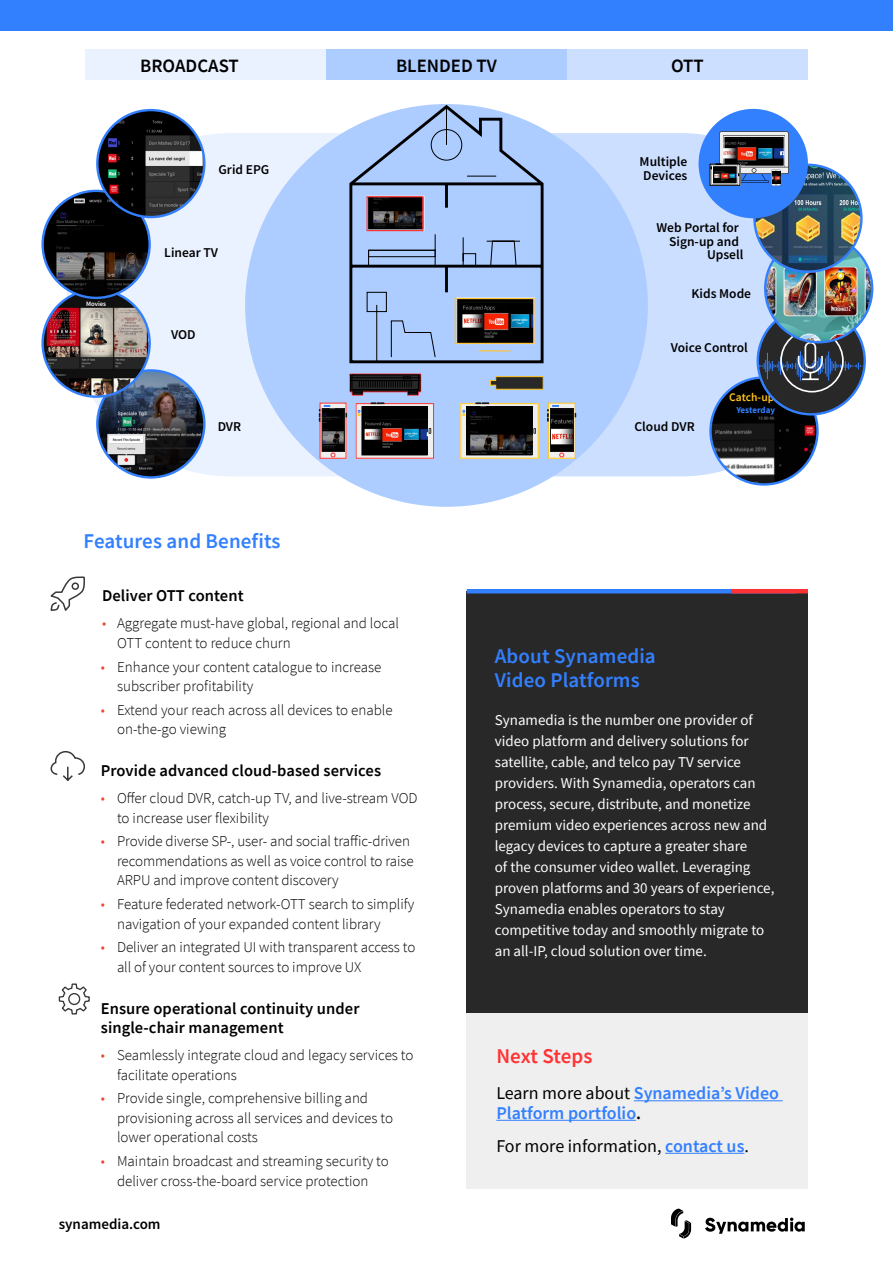
<style>
.page{position:relative;width:893px;height:1263px;background:#fff}
.page>*{position:absolute;margin:0;border:0;box-sizing:border-box;transform-origin:0 0}
.t1{font:600 21px/23.2px "Source Sans Pro";letter-spacing:.005em;color:#3380ff}
.t2{font:600 21px "Source Sans Pro";letter-spacing:-.005em;color:#f33}
.t3{font:600 18.75px "Source Sans Pro";color:#000}
.t4{font:600 18px/19.5px "Source Sans Pro";color:#3380ff}
.t5{font:18px "Source Sans Pro";color:#000}
.t6{font:600 16.5px/19.5px "Source Sans Pro";letter-spacing:.005em;color:#000}
.t7{font:300 15px/19.5px "Source Sans Pro";color:#000}
.t8{font:15px/21px "Source Sans Pro";color:#fff}
.t9{font:600 15px "Source Sans Pro";color:#000}
.t10{font:600 13.5px/13.5px "Source Sans Pro";color:#000}
.t11{font:600 11.55px "Source Sans Pro";color:#ffc41c}
.t12{font:700 9px "Source Sans Pro";letter-spacing:-.005em;color:#3380ff}
.t13{font:600 6.75px "Source Sans Pro";color:#fff}
.s1{color:#ef462e}
.s2{font-weight:400;color:#000}
.s3{color:#000}
.s4{font-weight:600;color:#3380ff}
</style>
<div class="page">
<div style="left:354px;top:133px;width:492px;height:343px;background:#ccdfff;border-radius:168px"></div>
<div style="left:66px;top:133px;width:492px;height:343px;background:#ebf2ff;border-radius:168px"></div>
<div style="left:245px;top:104px;width:403px;height:403px;background:#adccff;border-radius:50%"></div>
<img style="left:710px;top:377px;width:107px;height:107px;border-radius:53px">
<div style="left:736px;top:406px;width:39px;height:7px;background:#000"></div>
<div style="left:729px;top:392px;width:50px;height:9px;background:#000"></div>
<svg style="left:758px;top:307px;width:107px;height:107px;background:#303743"></svg>
<svg style="left:757px;top:341px;width:106px;height:40px;background:#3c485b"></svg>
<div style="left:85px;top:50px;width:241px;height:30px;background:#ebf2ff"></div>
<div style="left:326px;top:50px;width:241px;height:30px;background:#adccff"></div>
<div style="left:567px;top:50px;width:241px;height:30px;background:#ccdfff"></div>
<div style="left:467px;top:974px;width:341px;height:215px;background:#efefef"></div>
<div style="left:467px;top:591px;width:341px;height:421px;background:#282828"></div>
<div style="left:0;top:0;width:893px;height:31px;background:#3380ff"></div>
<hr style="left:634px;top:1100px;width:149px;height:1px;background:#3380ff">
<hr style="left:496px;top:1120px;width:140px;height:1px;background:#3380ff">
<hr style="left:665px;top:1153px;width:79px;height:1px;background:#3380ff">
<hr style="left:467px;top:589px;width:329px;height:4px;background:#3380ff">
<hr style="left:731px;top:589px;width:77px;height:4px;background:#f33">
<svg style="left:705px;top:1217px;width:100px;height:17px"></svg>
<svg style="left:671px;top:1208px;width:20px;height:30px"></svg>
<svg style="left:50px;top:576px;width:35px;height:35px"></svg>
<svg style="left:547px;top:402px;width:29px;height:57px;background:#7e7467"></svg>
<svg style="left:355px;top:402px;width:79px;height:57px"></svg>
<img style="left:362px;top:406px;width:66px;height:49px">
<svg style="left:319px;top:402px;width:28px;height:57px;background:#655154"></svg>
<svg style="left:460px;top:402px;width:79px;height:57px"></svg>
<img style="left:467px;top:406px;width:65px;height:49px">
<img style="left:97px;top:370px;width:107px;height:107px;border-radius:53px">
<div style="left:96px;top:369px;width:110px;height:110px;border:2px solid #3380ff;border-radius:50%"></div>
<img style="left:43px;top:294px;width:107px;height:103px">
<img style="left:43px;top:191px;width:107px;height:107px;border-radius:53px">
<div style="left:41px;top:190px;width:110px;height:109px;border:2px solid #3380ff;border-radius:50%"></div>
<img style="left:97px;top:110px;width:107px;height:107px;border-radius:53px">
<div style="left:96px;top:109px;width:110px;height:109px;border:2px solid #3380ff;border-radius:50%"></div>
<svg style="left:58px;top:983px;width:32px;height:32px"></svg>
<img style="left:765px;top:235px;width:107px;height:107px;border-radius:53px">
<img style="left:754px;top:165px;width:107px;height:107px;border-radius:53px">
<div style="left:700px;top:110px;width:107px;height:107px;background:#3380ff;border-radius:50%"></div>
<div style="left:698px;top:109px;width:110px;height:109px;border:2px solid #3380ff;border-radius:50%"></div>
<svg style="left:710px;top:131px;width:79px;height:55px"></svg>
<svg style="left:348px;top:104px;width:197px;height:260px"></svg>
<svg style="left:366px;top:106px;width:169px;height:257px"></svg>
<svg style="left:490px;top:376px;width:54px;height:14px"></svg>
<svg style="left:349px;top:373px;width:73px;height:23px;background:#3f323a"></svg>
<img style="left:101px;top:300px;width:18px;height:6px">
<svg style="left:50px;top:751px;width:35px;height:30px"></svg>
<p class="t3" style="left:140px;top:53px;width:100px">BROADCAST</p>
<p class="t3" style="left:396px;top:53px;width:102px">BLENDED TV</p>
<p class="t3" style="left:671px;top:53px;width:34px">OTT</p>
<p class="t10" style="left:218px;top:162px;width:52px">Grid EPG</p>
<p class="t13" style="left:86px;top:300px;width:22px">Movies</p>
<p class="t10" style="left:164px;top:246px;width:55px">Linear TV</p>
<p class="t10" style="left:171px;top:328px;width:26px">VOD</p>
<p class="t10" style="left:218px;top:420px;width:25px">DVR</p>
<h1 class="t1" style="left:84px;top:529px;width:199px">Features and Benefits</h1>
<p class="t6" style="left:102px;top:586px;width:143px">Deliver OTT content</p>
<p class="t7" style="left:117px;top:614px;width:283px;text-indent:-15px"><span class="s1">•</span> Aggregate must-have global, regional and local<br>OTT content to reduce churn</p>
<p class="t7" style="left:117px;top:657px;width:266px;text-indent:-16px"><span class="s1">•</span> Enhance your content catalogue to increase subscriber profitability</p>
<p class="t7" style="left:117px;top:700px;width:277px;text-indent:-16px"><span class="s1">•</span> Extend your reach across all devices to enable on-the-go viewing</p>
<p class="t6" style="left:101px;top:761px;width:282px">Provide advanced cloud-based services</p>
<p class="t7" style="left:117px;top:788px;width:302px;text-indent:-16px"><span class="s1">•</span> Offer cloud DVR, catch-up TV, and live-stream VOD to increase user flexibility</p>
<p class="t7" style="left:117px;top:832px;width:298px;text-indent:-16px"><span class="s1">•</span> Provide diverse SP-, user- and social traffic-driven recommendations as well as voice control to raise<br>ARPU and improve content discovery</p>
<p class="t7" style="left:117px;top:894px;width:299px;text-indent:-16px"><span class="s1">•</span> Feature federated network-OTT search to simplify navigation of your expanded content library</p>
<p class="t7" style="left:117px;top:938px;width:300px;text-indent:-16px"><span class="s1">•</span> Deliver an integrated UI with transparent access to all of your content sources to improve UX</p>
<p class="t6" style="left:101px;top:998px;width:260px">Ensure operational continuity under single-chair management</p>
<p class="t7" style="left:117px;top:1045px;width:298px;text-indent:-16px"><span class="s1">•</span> Seamlessly integrate cloud and legacy services to facilitate operations</p>
<p class="t7" style="left:117px;top:1089px;width:278px;text-indent:-16px"><span class="s1">•</span> Provide single, comprehensive billing and provisioning across all services and devices to lower operational costs</p>
<p class="t7" style="left:101px;top:1151px;width:289px;text-align:center"><span class="s1">•</span> Maintain broadcast and streaming security to deliver cross-the-board service protection</p>
<p class="t9" style="left:59px;top:1214px;width:103px">synamedia.com</p>
<p class="t10" style="left:640px;top:155px;width:49px">Multiple<br>Devices</p>
<p class="t10" style="left:656px;top:221px;width:84px">Web Portal for</p>
<p class="t10" style="left:669px;top:234px;width:71px">Sign-up and</p>
<p class="t10" style="left:707px;top:248px;width:38px">Upsell</p>
<p class="t10" style="left:691px;top:286px;width:61px">Kids Mode</p>
<p class="t10" style="left:671px;top:341px;width:79px">Voice Control</p>
<p class="t11" style="left:729px;top:390px;width:47px">Catch-up</p>
<p class="t10" style="left:634px;top:420px;width:62px">Cloud DVR</p>
<p class="t12" style="left:736px;top:404px;width:40px">Yesterday</p>
<h1 class="t1" style="left:495px;top:645px;width:162px">About Synamedia<br>Video Platforms</h1>
<p class="t8" style="left:495px;top:709px;width:281px">Synamedia is the number one provider of video platform and delivery solutions for satellite, cable, and telco pay TV service providers. With Synamedia, operators can process, secure, distribute, and monetize premium video experiences across new and legacy devices to capture a greater share<br>of the consumer video wallet. Leveraging proven platforms and 30 years of experience, Synamedia enables operators to stay competitive today and smoothly migrate to an all-IP, cloud solution over time.</p>
<h1 class="t2" style="left:496px;top:1042px;width:98px">Next Steps</h1>
<p class="t4" style="left:496px;top:1083px;width:284px"><span class="s2">Learn more about</span> Synamedia’s Video<br>Platform portfolio<span class="s3">.</span></p>
<p class="t5" style="left:496px;top:1134px;width:254px">For more information, <span class="s4">contact us</span>.</p>
</div>
